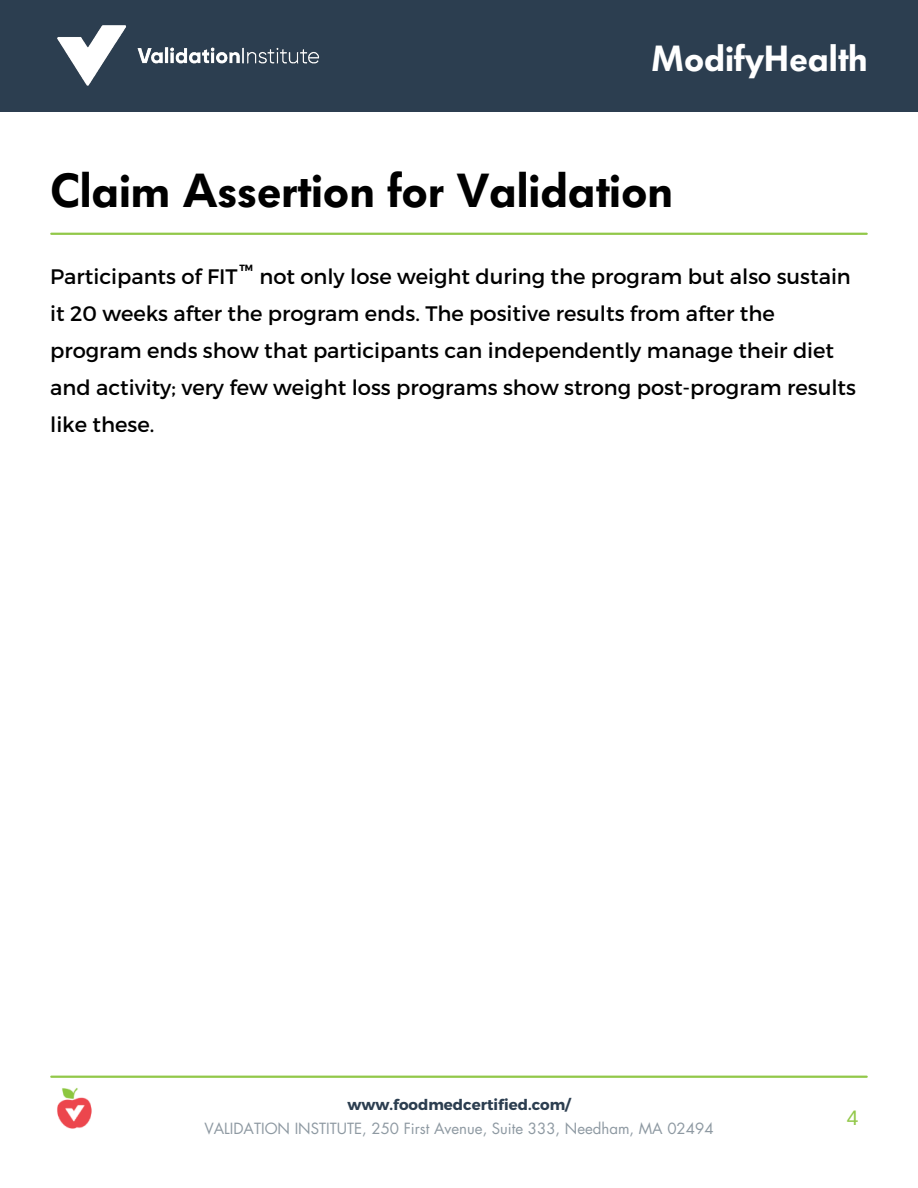
<style>
.page{position:relative;width:918px;height:1188px;background:#fff}
.page>*{position:absolute;margin:0;border:0;box-sizing:border-box;transform-origin:0 0}
.t1{font:600 47.25px "Futura BQ";color:#000}
.t2{font:600 36px "Futura BQ";color:#fff}
.t3{font:21px/37.2px "Montserrat";color:#000}
.t4{font:21px "Arimo";color:#92c849}
.t5{font:15px "Futura LT";color:#8e99a2}
.t6{font:700 15px "Montserrat";color:#2c3e50}
.t7{font:700 9px "Montserrat";color:#000}
</style>
<div class="page">
<div style="left:0;top:0;width:918px;height:112px;background:#2c3e50"></div>
<img style="left:57px;top:25px;width:263px;height:61px">
<hr style="left:51px;top:1076px;width:816px;height:2px;background:#92c849">
<img style="left:57px;top:1088px;width:35px;height:41px">
<hr style="left:51px;top:233px;width:816px;height:2px;background:#92c849">
<p class="t2" style="left:651px;top:38px;width:218px">ModifyHealth</p>
<p class="t1" style="left:50px;top:163px;width:625px">Claim Assertion for Validation</p>
<h4 class="t7" style="left:239px;top:262px;width:15px">TM</h4>
<p class="t3" style="left:50px;top:256px;width:807px">Participants of FIT not only lose weight during the program but also sustain it 20 weeks after the program ends. The positive results from after the program ends show that participants can independently manage their diet and activity; very few weight loss programs show strong post-program results like these.</p>
<h1 class="t6" style="left:347px;top:1095px;width:225px">www.foodmedcertified.com/</h1>
<h5 class="t5" style="left:204px;top:1119px;width:511px">VALIDATION INSTITUTE, 250 First Avenue, Suite 333, Needham, MA 02494</h5>
<h2 class="t4" style="left:847px;top:1106px;width:13px">4</h2>
</div>
